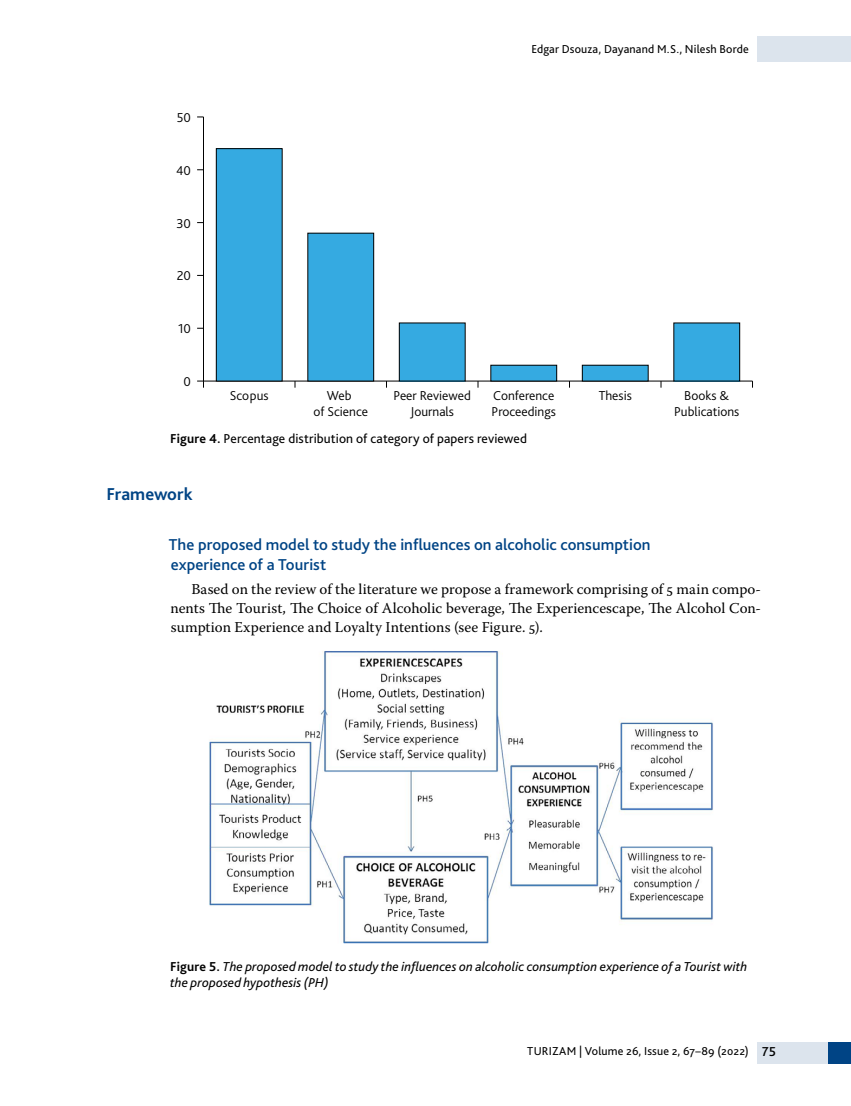
<style>
.page{position:relative;width:851px;height:1106px;background:#fff}
.page>*{position:absolute;margin:0;border:0;box-sizing:border-box;transform-origin:0 0}
.t1{font:700 18px "Bliss Pro";letter-spacing:.005em;color:#004485}
.t2{font:500 16.5px/19.8px "Bliss Pro";letter-spacing:.005em;color:#004485}
.t3{font:15px/18.8px "Warnock Pro";letter-spacing:.005em;color:#000;text-align:justify}
.t4{font:italic 13.5px/16.2px "Bliss Pro";letter-spacing:.01em;color:#000}
.t5{font:300 13.5px/16.2px "Bliss Pro";color:#000;text-align:center}
.t6{font:13.5px "Bliss Pro";letter-spacing:.005em;color:#000}
.t7{font:12px "Bliss Pro";letter-spacing:.015em;color:#000}
.s1{font-weight:700}
.s2{font-weight:700;font-style:normal}
.s3{font-weight:500;font-size:13.5px}
</style>
<div class="page">
<div style="left:757px;top:1042px;width:93px;height:21px;background:#dce4ed"></div>
<div style="left:757px;top:36px;width:93px;height:26px;background:#dce4ed"></div>
<div style="left:828px;top:1042px;width:22px;height:21px;background:#004485"></div>
<hr style="left:203px;top:381px;width:549px;height:1px;background:#000">
<hr style="left:203px;top:117px;width:1px;height:264px;background:#000">
<svg style="left:197px;top:381px;width:7px;height:7px"></svg>
<div style="left:216px;top:149px;width:66px;height:232px;background:#35aae1"></div>
<div style="left:216px;top:148px;width:66px;height:233px;border:1px solid #000"></div>
<div style="left:308px;top:233px;width:65px;height:148px;background:#35aae1"></div>
<div style="left:307px;top:233px;width:67px;height:148px;border:1px solid #000"></div>
<div style="left:399px;top:323px;width:66px;height:58px;background:#35aae1"></div>
<div style="left:490px;top:365px;width:66px;height:16px;background:#35aae1"></div>
<div style="left:582px;top:365px;width:66px;height:16px;background:#35aae1"></div>
<div style="left:673px;top:323px;width:66px;height:58px;background:#35aae1"></div>
<img style="left:209px;top:651px;width:504px;height:293px">
<p class="t5" style="left:177px;top:109px;width:16px">50</p>
<p class="t5" style="left:176px;top:162px;width:16px">40</p>
<p class="t5" style="left:176px;top:215px;width:16px">30</p>
<p class="t5" style="left:177px;top:267px;width:16px">20</p>
<p class="t5" style="left:178px;top:320px;width:14px">10</p>
<p class="t5" style="left:184px;top:373px;width:9px">0</p>
<p class="t7" style="left:531px;top:42px;width:219px">Edgar Dsouza, Dayanand M.S., Nilesh Borde</p>
<p class="t5" style="left:230px;top:387px;width:40px">Scopus</p>
<p class="t5" style="left:313px;top:387px;width:56px">Web<br>of Science</p>
<p class="t5" style="left:393px;top:387px;width:79px">Peer Reviewed<br>Journals</p>
<p class="t5" style="left:491px;top:387px;width:66px;text-align:left">Conference<br>Proceedings</p>
<p class="t5" style="left:598px;top:387px;width:35px">Thesis</p>
<p class="t5" style="left:674px;top:387px;width:67px">Books &amp;<br>Publications</p>
<p class="t6" style="left:170px;top:430px;width:358px"><span class="s1">Figure 4.</span> Percentage distribution of category of papers reviewed</p>
<p class="t1" style="left:106px;top:483px;width:88px">Framework</p>
<p class="t2" style="left:169px;top:534px;width:483px">The proposed model to study the influences on alcoholic consumption experience of a Tourist</p>
<p class="t3" style="left:170px;top:579px;width:592px;text-indent:21px">Based on the review of the literature we propose a framework comprising of 5 main compo&shy;nents The Tourist, The Choice of Alcoholic beverage, The Experiencescape, The Alcohol Con&shy;sumption Experience and Loyalty Intentions (see Figure. 5).</p>
<p class="t4" style="left:170px;top:958px;width:578px"><span class="s2">Figure 5.</span> The proposed model to study the influences on alcoholic consumption experience of a Tourist with the proposed hypothesis (PH)</p>
<p class="t7" style="left:527px;top:1043px;width:250px">TURIZAM | Volume 26, Issue 2, 67–89 (2022) <span class="s3">75</span></p>
</div>
